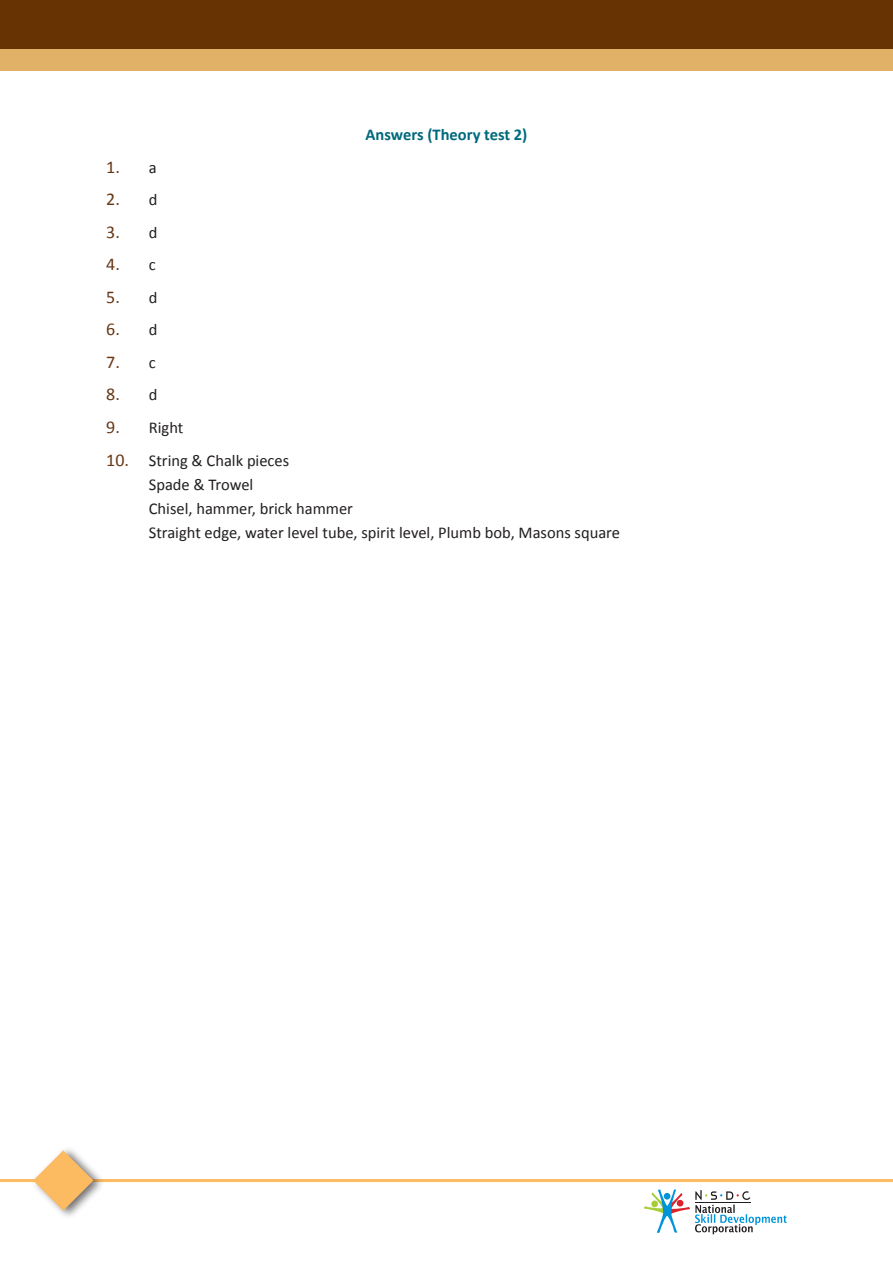
<style>
.page{position:relative;width:893px;height:1263px;background:#fff}
.page>*{position:absolute;margin:0;border:0;box-sizing:border-box;transform-origin:0 0}
._05_Numbering{font:18px "Calibri";color:#673715}
._04_Body_Text{font:16.5px "Calibri";color:#231f20}
._05_Numbering-2{font:16.5px "Calibri";color:#231f20}
._03_Sub_Sub_Sub_Head{font:700 16.5px "Calibri";color:#01697c}
.s1{font-size:16.5px;color:#231f20}
.s2{font-size:18px;color:#673715}
</style>
<div class="page">
<div style="left:0;top:2px;width:893px;height:69px;background:#e1b167"></div>
<div style="left:0;top:0;width:893px;height:49px;background:#673303"></div>
<hr style="left:0;top:1179px;width:893px;height:3px;background:#fcba61">
<div style="left:30px;top:1144px;width:74px;height:75px;background:#231f20;opacity:.64"></div>
<svg style="left:33px;top:1150px;width:60px;height:60px"></svg>
<svg style="left:644px;top:1189px;width:143px;height:45px"></svg>
<p class="_03_Sub_Sub_Sub_Head" style="left:366px;top:124px;width:163px">Answers (Theory test 2)</p>
<p class="_05_Numbering" style="left:106px;top:155px;width:52px">1. <span class="s1">a</span></p>
<p class="_05_Numbering" style="left:106px;top:188px;width:53px">2. <span class="s1">d</span></p>
<p class="_05_Numbering" style="left:106px;top:220px;width:53px">3. <span class="s1">d</span></p>
<p class="_05_Numbering" style="left:106px;top:253px;width:51px">4. <span class="s1">c</span></p>
<p class="_05_Numbering" style="left:106px;top:285px;width:53px">5. <span class="s1">d</span></p>
<p class="_05_Numbering" style="left:106px;top:318px;width:53px">6. <span class="s1">d</span></p>
<p class="_05_Numbering" style="left:106px;top:350px;width:51px">7. <span class="s1">c</span></p>
<p class="_05_Numbering" style="left:106px;top:383px;width:53px">8. <span class="s1">d</span></p>
<p class="_05_Numbering-2" style="left:106px;top:417px;width:79px"><span class="s2">9.</span> Right</p>
<p class="_05_Numbering-2" style="left:106px;top:450px;width:184px"><span class="s2">10.</span> String &amp; Chalk pieces</p>
<p class="_04_Body_Text" style="left:149px;top:474px;width:106px">Spade &amp; Trowel</p>
<p class="_04_Body_Text" style="left:149px;top:498px;width:206px">Chisel, hammer, brick hammer</p>
<p class="_04_Body_Text" style="left:149px;top:522px;width:473px">Straight edge, water level tube, spirit level, Plumb bob, Masons square</p>
</div>
